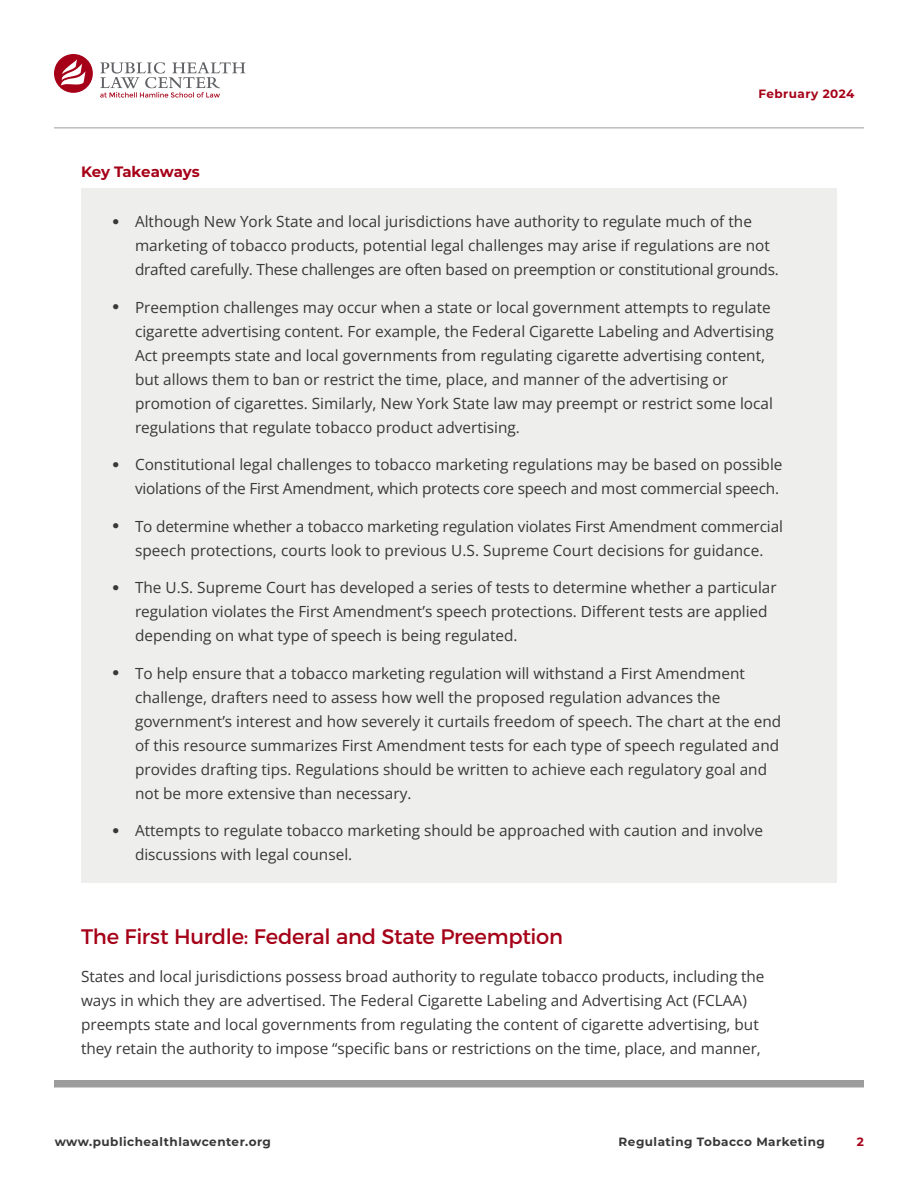
<style>
.page{position:relative;width:918px;height:1188px;background:#fff}
.page>*{position:absolute;margin:0;border:0;box-sizing:border-box;transform-origin:0 0}
.SH_level_1__intro______table_title{font:21px "Montserrat";letter-spacing:-.01em;color:#a50017}
.body{font:15.3px/24px "Open Sans";color:#383839}
.sidebar_head{font:700 15px "Montserrat";letter-spacing:-.015em;color:#a50017}
.t1{font:700 12px "Montserrat";letter-spacing:.04em;color:#383839}
.t2{font:700 12px "Montserrat";letter-spacing:.04em;color:#a50017}
</style>
<div class="page">
<div style="left:54px;top:1080px;width:810px;height:8px;background:#9c9c9c"></div>
<hr style="left:54px;top:128px;width:810px;height:1px;background:#9c9c9c">
<div style="left:81px;top:189px;width:756px;height:694px;background:#eeeeec"></div>
<svg style="left:54px;top:54px;width:39px;height:39px"></svg>
<svg style="left:100px;top:62px;width:145px;height:36px"></svg>
<p class="t2" style="left:758px;top:85px;width:98px">February 2024</p>
<p class="sidebar_head" style="left:81px;top:160px;width:120px">Key Takeaways</p>
<p class="body" style="left:135px;top:209px;width:645px">Although New York State and local jurisdictions have authority to regulate much of the marketing of tobacco products, potential legal challenges may arise if regulations are not drafted carefully. These challenges are often based on preemption or constitutional grounds.</p>
<p class="body" style="left:135px;top:295px;width:640px">Preemption challenges may occur when a state or local government attempts to regulate cigarette advertising content. For example, the Federal Cigarette Labeling and Advertising Act preempts state and local governments from regulating cigarette advertising content, but allows them to ban or restrict the time, place, and manner of the advertising or promotion of cigarettes. Similarly, New York State law may preempt or restrict some local regulations that regulate tobacco product advertising.</p>
<p class="body" style="left:135px;top:452px;width:649px">Constitutional legal challenges to tobacco marketing regulations may be based on possible violations of the First Amendment, which protects core speech and most commercial speech.</p>
<p class="body" style="left:135px;top:514px;width:649px">To determine whether a tobacco marketing regulation violates First Amendment commercial speech protections, courts look to previous U.S. Supreme Court decisions for guidance.</p>
<p class="body" style="left:135px;top:575px;width:643px">The U.S. Supreme Court has developed a series of tests to determine whether a particular regulation violates the First Amendment’s speech protections. Different tests are applied depending on what type of speech is being regulated.</p>
<p class="body" style="left:135px;top:661px;width:648px">To help ensure that a tobacco marketing regulation will withstand a First Amendment challenge, drafters need to assess how well the proposed regulation advances the government’s interest and how severely it curtails freedom of speech. The chart at the end of this resource summarizes First Amendment tests for each type of speech regulated and provides drafting tips. Regulations should be written to achieve each regulatory goal and not be more extensive than necessary.</p>
<p class="body" style="left:135px;top:818px;width:630px">Attempts to regulate tobacco marketing should be approached with caution and involve discussions with legal counsel.</p>
<p class="SH_level_1__intro______table_title" style="left:81px;top:924px;width:484px">The First Hurdle: Federal and State Preemption</p>
<p class="body" style="left:81px;top:964px;width:685px">States and local jurisdictions possess broad authority to regulate tobacco products, including the ways in which they are advertised. The Federal Cigarette Labeling and Advertising Act (FCLAA) preempts state and local governments from regulating the content of cigarette advertising, but they retain the authority to impose “specific bans or restrictions on the time, place, and manner,</p>
<p class="t1" style="left:55px;top:1133px;width:218px">www.publichealthlawcenter.org</p>
<p class="t1" style="left:619px;top:1133px;width:208px">Regulating Tobacco Marketing</p>
<p class="t2" style="left:857px;top:1133px;width:9px">2</p>
</div>
